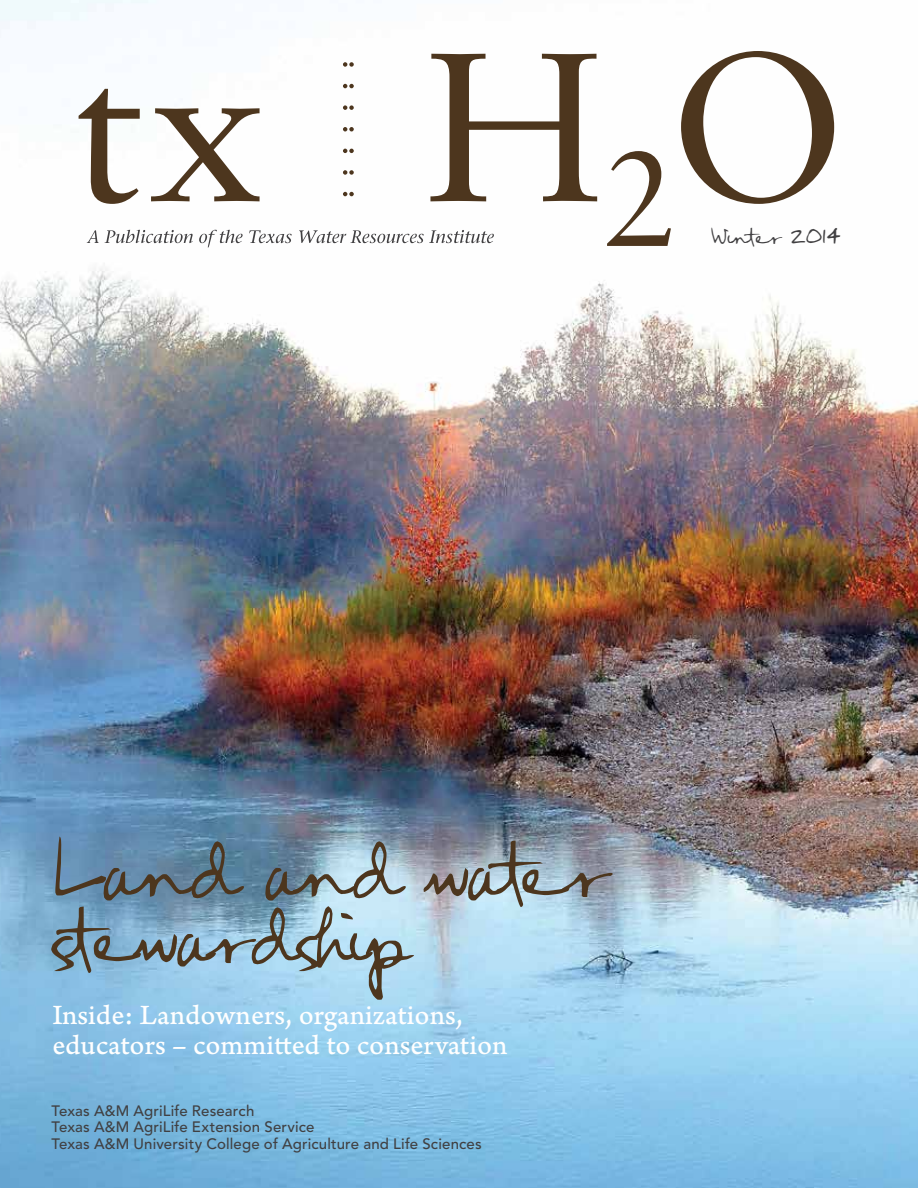
<style>
.page{position:relative;width:918px;height:1188px;background:#fff}
.page>*{position:absolute;margin:0;border:0;box-sizing:border-box;transform-origin:0 0}
.t1{font:63px/66px "FG Rebecca Script";letter-spacing:-.06em;color:#4d361e}
.t2{font:29.25px/30px "Arno Pro Caption";color:#fff}
.t3{font:18px "FG Rebecca Script";color:#414042}
.t4{font:500 15px/16.5px "Avenir";letter-spacing:.01em;color:#414042}
</style>
<div class="page">
<img style="left:0;top:0;width:918px;height:1188px">
<svg style="left:87px;top:230px;width:12px;height:13px"></svg>
<svg style="left:105px;top:230px;width:88px;height:13px"></svg>
<svg style="left:199px;top:230px;width:44px;height:17px"></svg>
<svg style="left:249px;top:230px;width:43px;height:13px"></svg>
<svg style="left:299px;top:230px;width:195px;height:13px"></svg>
<svg style="left:79px;top:89px;width:61px;height:115px"></svg>
<svg style="left:151px;top:108px;width:109px;height:93px"></svg>
<svg style="left:343px;top:62px;width:11px;height:5px"></svg>
<svg style="left:343px;top:84px;width:11px;height:4px"></svg>
<svg style="left:343px;top:105px;width:11px;height:5px"></svg>
<svg style="left:343px;top:127px;width:11px;height:4px"></svg>
<svg style="left:343px;top:149px;width:11px;height:4px"></svg>
<svg style="left:343px;top:170px;width:11px;height:5px"></svg>
<svg style="left:343px;top:192px;width:11px;height:4px"></svg>
<svg style="left:430px;top:54px;width:167px;height:147px"></svg>
<svg style="left:607px;top:151px;width:64px;height:95px"></svg>
<svg style="left:681px;top:51px;width:153px;height:153px"></svg>
<p class="t3" style="left:712px;top:226px;width:130px">Winter 2014</p>
<h1 class="t1" style="left:52px;top:839px;width:560px">Land and water stewardship</h1>
<h2 class="t2" style="left:52px;top:1001px;width:457px">Inside: Landowners, organizations, educators – committed to conservation</h2>
<p class="t4" style="left:52px;top:1103px;width:432px">Texas A&amp;M AgriLife Research<br>Texas A&amp;M AgriLife Extension Service<br>Texas A&amp;M University College of Agriculture and Life Sciences</p>
</div>
